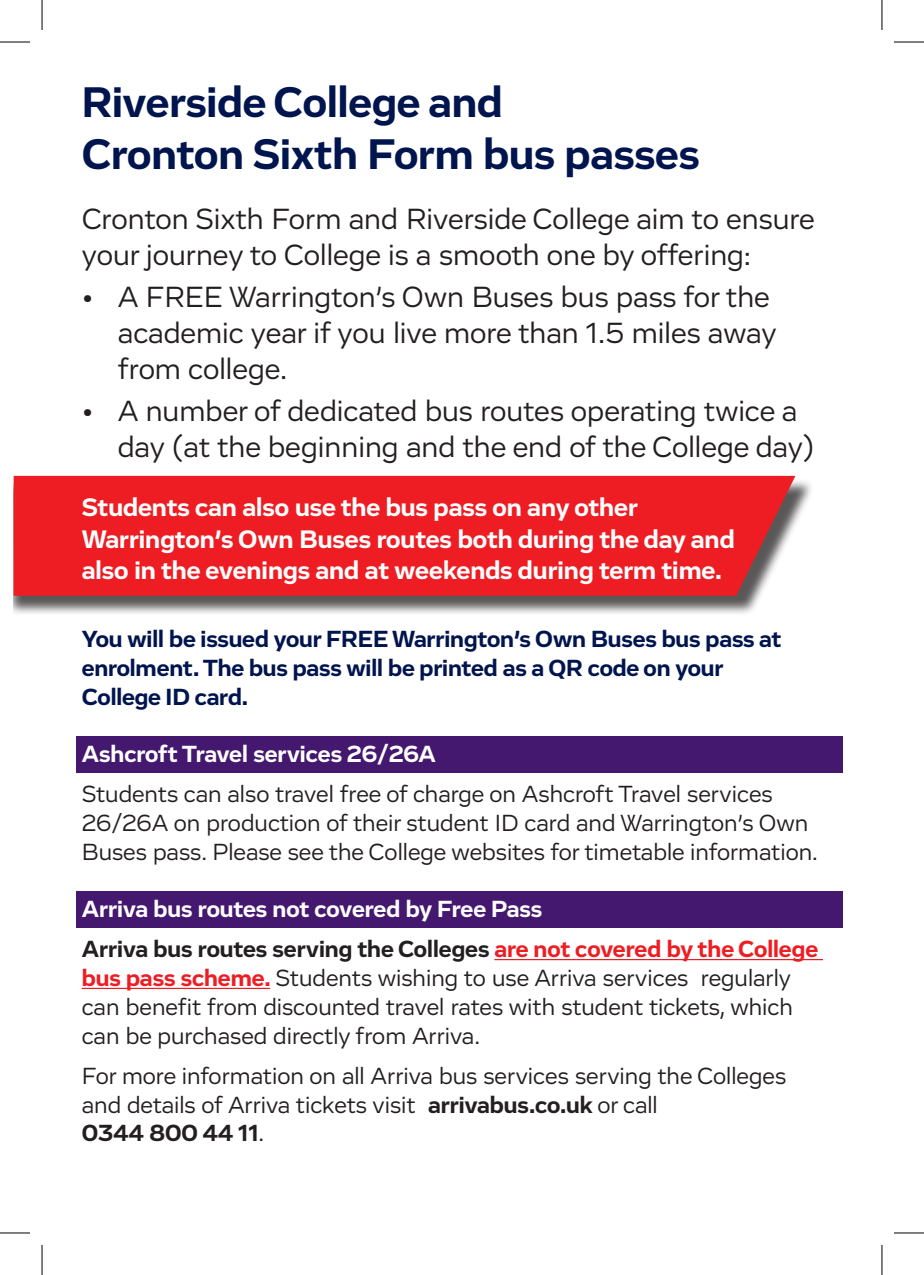
<style>
.page{position:relative;width:924px;height:1275px;background:#fff}
.page>*{position:absolute;margin:0;border:0;box-sizing:border-box;transform-origin:0 0}
.t1{font:700 44px/52.8px "Vito";color:#00144e}
.t2{font:30px/36px "Vito";color:#231f20}
.t3{font:700 26px/31.2px "Vito";color:#fff}
.t4{font:24px/28.8px "Vito";color:#231f20}
.t5{font:700 24px/28.8px "Vito";letter-spacing:-.005em;color:#00144e}
.t6{font:700 24px "Vito";color:#fff}
.s1{font-weight:700}
.s2{font-weight:700;color:#ee1d23}
</style>
<div class="page">
<div style="left:14px;top:478px;width:800px;height:138px;background:#231f20;opacity:.75"></div>
<div style="left:14px;top:476px;width:781px;height:120px;background:#ee1d23"></div>
<div style="left:76px;top:736px;width:765px;height:37px;background:#44186f"></div>
<div style="left:76px;top:891px;width:765px;height:36px;background:#44186f"></div>
<hr style="left:494px;top:959px;width:328px;height:1px;background:#ee1d23">
<hr style="left:82px;top:987px;width:188px;height:2px;background:#ee1d23">
<hr style="left:0;top:42px;width:30px;height:1px;background:#000">
<hr style="left:893px;top:42px;width:30px;height:1px;background:#000">
<hr style="left:0;top:1232px;width:30px;height:1px;background:#000">
<hr style="left:893px;top:1232px;width:30px;height:1px;background:#000">
<hr style="left:42px;top:0;width:1px;height:30px;background:#000">
<hr style="left:42px;top:1245px;width:1px;height:30px;background:#000">
<hr style="left:881px;top:0;width:1px;height:30px;background:#000">
<hr style="left:881px;top:1245px;width:1px;height:30px;background:#000">
<p class="t1" style="left:82px;top:75px;width:619px">Riverside College and<br>Cronton Sixth Form bus passes</p>
<p class="t2" style="left:82px;top:201px;width:734px">Cronton Sixth Form and Riverside College aim to ensure your journey to College is a smooth one by offering:</p>
<p class="t2" style="left:118px;top:279px;width:660px;text-indent:-36px">• A FREE Warrington’s Own Buses bus pass for the academic year if you live more than 1.5 miles away from college.</p>
<p class="t2" style="left:118px;top:393px;width:698px;text-indent:-36px">• A number of dedicated bus routes operating twice a day (at the beginning and the end of the College day)</p>
<p class="t3" style="left:82px;top:492px;width:654px">Students can also use the bus pass on any other<br>Warrington’s Own Buses routes both during the day and also in the evenings and at weekends during term time.</p>
<p class="t5" style="left:82px;top:624px;width:701px">You will be issued your FREE Warrington’s Own Buses bus pass at enrolment. The bus pass will be printed as a QR code on your<br>College ID card.</p>
<p class="t6" style="left:82px;top:739px;width:355px">Ashcroft Travel services 26/26A</p>
<p class="t4" style="left:82px;top:779px;width:737px">Students can also travel free of charge on Ashcroft Travel services<br>26/26A on production of their student ID card and Warrington’s Own<br>Buses pass. Please see the College websites for timetable information.</p>
<p class="t6" style="left:82px;top:894px;width:461px">Arriva bus routes not covered by Free Pass</p>
<p class="t4" style="left:82px;top:934px;width:737px"><span class="s1">Arriva bus routes serving the Colleges</span> <span class="s2">are not covered by the College bus pass scheme.</span> Students wishing to use Arriva services regularly can benefit from discounted travel rates with student tickets, which can be purchased directly from Arriva.</p>
<p class="t4" style="left:82px;top:1061px;width:705px">For more information on all Arriva bus services serving the Colleges and details of Arriva tickets visit <span class="s1">arrivabus.co.uk</span> or call<br><span class="s1">0344 800 44 11</span>.</p>
</div>
